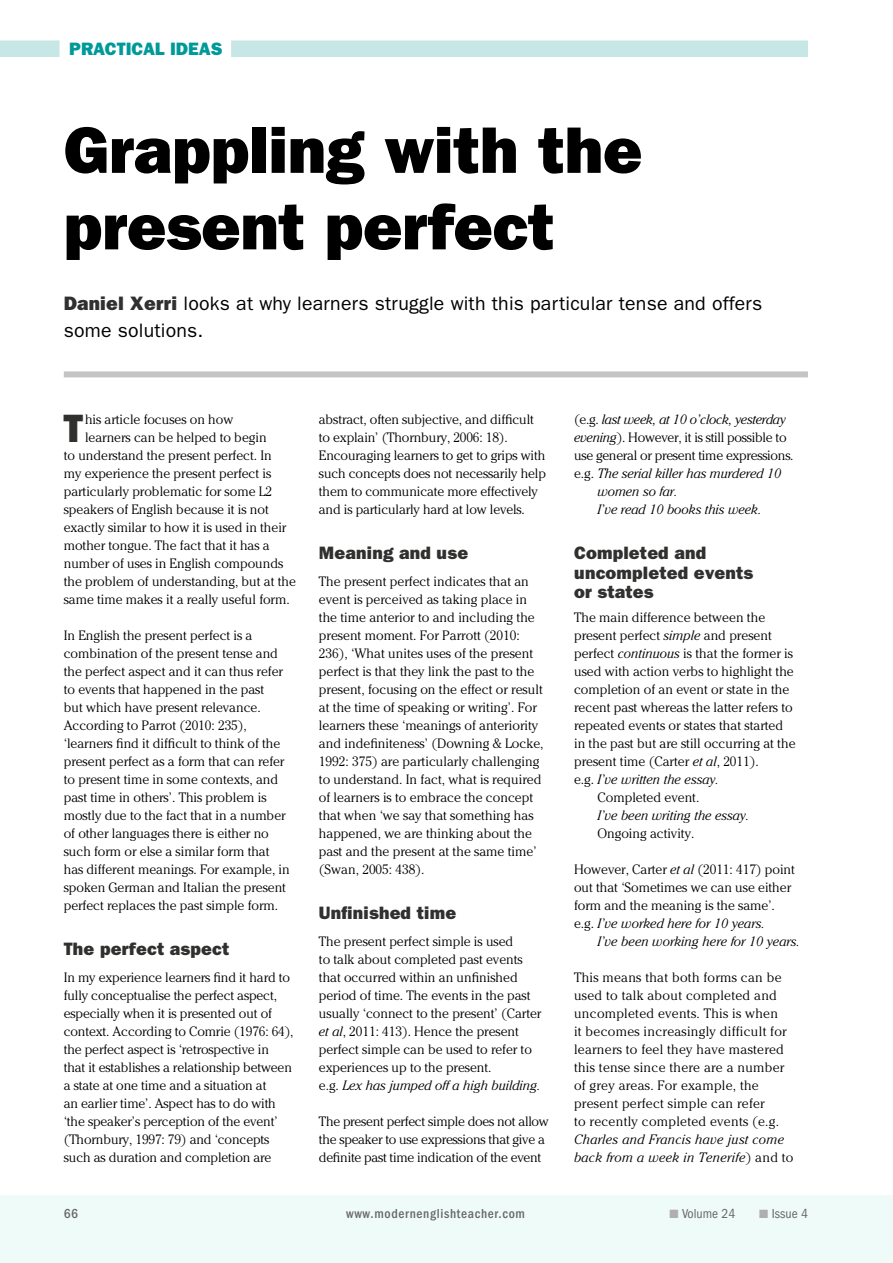
<style>
.page{position:relative;width:893px;height:1263px;background:#fff}
.page>*{position:absolute;margin:0;border:0;box-sizing:border-box;transform-origin:0 0}
.t1{font:66px/76.5px "ITC Franklin Gothic Std Hvy";letter-spacing:-.005em;color:#000}
.t2{font:39.75px "ITC Franklin Gothic Std Hvy";color:#30302f}
.t3{font:19.5px/27px "ITC Franklin Gothic Std";letter-spacing:.01em;color:#000}
.t4{font:18px/19.5px "ITC Franklin Gothic Std Hvy";letter-spacing:.01em;color:#30302f}
.t5{font:18px "ITC Franklin Gothic Std Hvy";color:#099}
.t6{font:300 13.5px/18px "Cheltenham Std";letter-spacing:-.005em;color:#000}
.t7{font:300 13.5px/18px "Cheltenham Std";letter-spacing:.02em;color:#000}
.t8{font:italic 300 13.5px "Cheltenham Std";letter-spacing:-.005em;color:#000}
.t9{font:italic 300 13.5px/18px "Cheltenham Std";letter-spacing:.02em;color:#000}
.t10{font:500 condensed 13.5px "ITC Franklin Gothic Std";letter-spacing:.05em;color:#676767}
.t11{font:condensed 13.5px "ITC Franklin Gothic Std";color:#676767}
.s1{font-family:"ITC Franklin Gothic Std Hvy";color:#30302f}
.s2{font-style:italic}
.s3{font-style:normal}
.s4{color:#afafb0}
</style>
<div class="page">
<div style="left:0;top:1195px;width:893px;height:68px;background:#effbf9"></div>
<div style="left:0;top:40px;width:808px;height:17px;background:#c7e6e6"></div>
<div style="left:60px;top:34px;width:171px;height:33px;background:#fff"></div>
<div style="left:64px;top:371px;width:744px;height:6px;background:#c4c4c5"></div>
<h3 class="t5" style="left:69px;top:38px;width:155px">PRACTICAL IDEAS</h3>
<h1 class="t1" style="left:64px;top:112px;width:580px">Grappling with the present perfect</h1>
<h3 class="t3" style="left:64px;top:290px;width:700px"><span class="s1">Daniel Xerri</span> looks at why learners struggle with this particular tense and offers some solutions.</h3>
<h2 class="t2" style="left:64px;top:405px;width:21px">T</h2>
<p class="t6" style="left:85px;top:410px;width:150px">his article focuses on how</p>
<p class="t6" style="left:85px;top:428px;width:183px">learners can be helped to begin</p>
<p class="t6" style="left:64px;top:446px;width:209px">to understand the present perfect. In</p>
<p class="t6" style="left:64px;top:464px;width:209px">my experience the present perfect is</p>
<p class="t6" style="left:64px;top:482px;width:210px">particularly problematic for some L2</p>
<p class="t6" style="left:64px;top:500px;width:207px">speakers of English because it is not</p>
<p class="t6" style="left:64px;top:518px;width:224px">exactly similar to how it is used in their</p>
<p class="t6" style="left:64px;top:536px;width:207px">mother tongue. The fact that it has a</p>
<p class="t6" style="left:64px;top:554px;width:221px">number of uses in English compounds</p>
<p class="t6" style="left:64px;top:572px;width:234px">the problem of understanding, but at the</p>
<p class="t6" style="left:64px;top:590px;width:227px">same time makes it a really useful form.</p>
<p class="t6" style="left:64px;top:626px;width:228px">In English the present perfect is a combination of the present tense and the perfect aspect and it can thus refer to events that happened in the past<br>but which have present relevance.<br>According to Parrot (2010: 235), ‘learners find it difficult to think of the present perfect as a form that can refer to present time in some contexts, and past time in others’. This problem is mostly due to the fact that in a number of other languages there is either no such form or else a similar form that has different meanings. For example, in spoken German and Italian the present perfect replaces the past simple form.</p>
<h3 class="t4" style="left:64px;top:939px;width:167px">The perfect aspect</h3>
<p class="t6" style="left:64px;top:968px;width:231px">In my experience learners find it hard to fully conceptualise the perfect aspect, especially when it is presented out of context. According to Comrie (1976: 64), the perfect aspect is ‘retrospective in that it establishes a relationship between a state at one time and a situation at<br>an earlier time’. Aspect has to do with ‘the speaker’s perception of the event’ (Thornbury, 1997: 79) and ‘concepts such as duration and completion are</p>
<p class="t6" style="left:319px;top:410px;width:229px">abstract, often subjective, and difficult to explain’ (Thornbury, 2006: 18).<br>Encouraging learners to get to grips with such concepts does not necessarily help them to communicate more effectively and is particularly hard at low levels.</p>
<h3 class="t4" style="left:319px;top:543px;width:151px">Meaning and use</h3>
<p class="t6" style="left:319px;top:572px;width:226px">The present perfect indicates that an event is perceived as taking place in the time anterior to and including the present moment. For Parrott (2010:<br>236), ‘What unites uses of the present perfect is that they link the past to the present, focusing on the effect or result at the time of speaking or writing’. For learners these ‘meanings of anteriority and indefiniteness’ (Downing &amp; Locke, 1992: 375) are particularly challenging to understand. In fact, what is required of learners is to embrace the concept that when ‘we say that something has happened, we are thinking about the past and the present at the same time’ (Swan, 2005: 438).</p>
<h3 class="t4" style="left:319px;top:903px;width:139px">Unfinished time</h3>
<p class="t6" style="left:319px;top:932px;width:224px">The present perfect simple is used<br>to talk about completed past events that occurred within an unfinished period of time. The events in the past usually ‘connect to the present’ (Carter <span class="s2">et al</span>, 2011: 413). Hence the present perfect simple can be used to refer to experiences up to the present.<br>e.g. <span class="s2">Lex has jumped off a high building.</span></p>
<p class="t6" style="left:319px;top:1112px;width:231px">The present perfect simple does not allow the speaker to use expressions that give a definite past time indication of the event</p>
<p class="t8" style="left:574px;top:412px;width:213px"><span class="s3">(e.g.</span> last week, at 10 o’clock, yesterday</p>
<p class="t6" style="left:574px;top:428px;width:214px"><span class="s2">evening</span>). However, it is still possible to</p>
<p class="t6" style="left:574px;top:446px;width:221px">use general or present time expressions.</p>
<p class="t8" style="left:574px;top:466px;width:209px"><span class="s3">e.g.</span> The serial killer has murdered 10</p>
<p class="t8" style="left:597px;top:484px;width:82px">women so far.</p>
<p class="t8" style="left:597px;top:502px;width:166px">I’ve read 10 books this week.</p>
<h3 class="t4" style="left:574px;top:543px;width:181px">Completed and uncompleted events or states</h3>
<p class="t6" style="left:574px;top:608px;width:193px">The main difference between the</p>
<p class="t6" style="left:574px;top:626px;width:199px">present perfect <span class="s2">simple</span> and present</p>
<p class="t6" style="left:574px;top:644px;width:221px">perfect <span class="s2">continuous</span> is that the former is</p>
<p class="t6" style="left:574px;top:662px;width:221px">used with action verbs to highlight the</p>
<p class="t6" style="left:574px;top:680px;width:217px">completion of an event or state in the</p>
<p class="t6" style="left:574px;top:698px;width:220px">recent past whereas the latter refers to</p>
<p class="t6" style="left:574px;top:716px;width:211px">repeated events or states that started</p>
<p class="t6" style="left:574px;top:734px;width:223px">in the past but are still occurring at the</p>
<p class="t6" style="left:574px;top:752px;width:186px">present time (Carter <span class="s2">et al</span>, 2011).</p>
<p class="t8" style="left:574px;top:772px;width:146px"><span class="s3">e.g.</span> I’ve written the essay.</p>
<p class="t6" style="left:597px;top:788px;width:103px">Completed event.</p>
<p class="t8" style="left:597px;top:808px;width:153px">I’ve been writing the essay.</p>
<p class="t6" style="left:597px;top:824px;width:98px">Ongoing activity.</p>
<p class="t6" style="left:574px;top:860px;width:222px">However, Carter <span class="s2">et al</span> (2011: 417) point out that ‘Sometimes we can use either form and the meaning is the same’. e.g. <span class="s2">I’ve worked here for 10 years.</span></p>
<p class="t8" style="left:597px;top:934px;width:204px">I’ve been working here for 10 years.</p>
<p class="t7" style="left:574px;top:968px;width:214px">This means that both forms can be used to talk about completed and uncompleted events. This is when it becomes increasingly difficult for learners to feel they have mastered this tense since there are a number of grey areas. For example, the present perfect simple can refer<br>to recently completed events (e.g.</p>
<p class="t9" style="left:574px;top:1130px;width:221px">Charles and Francis have just come back from a week in Tenerife<span class="s3">) and to</span></p>
<p class="t10" style="left:64px;top:1206px;width:16px">66</p>
<p class="t10" style="left:346px;top:1206px;width:180px">www.modernenglishteacher.com</p>
<p class="t11" style="left:669px;top:1206px;width:68px"><span class="s4">■</span> Volume 24</p>
<p class="t11" style="left:759px;top:1206px;width:50px"><span class="s4">■</span> Issue 4</p>
</div>
